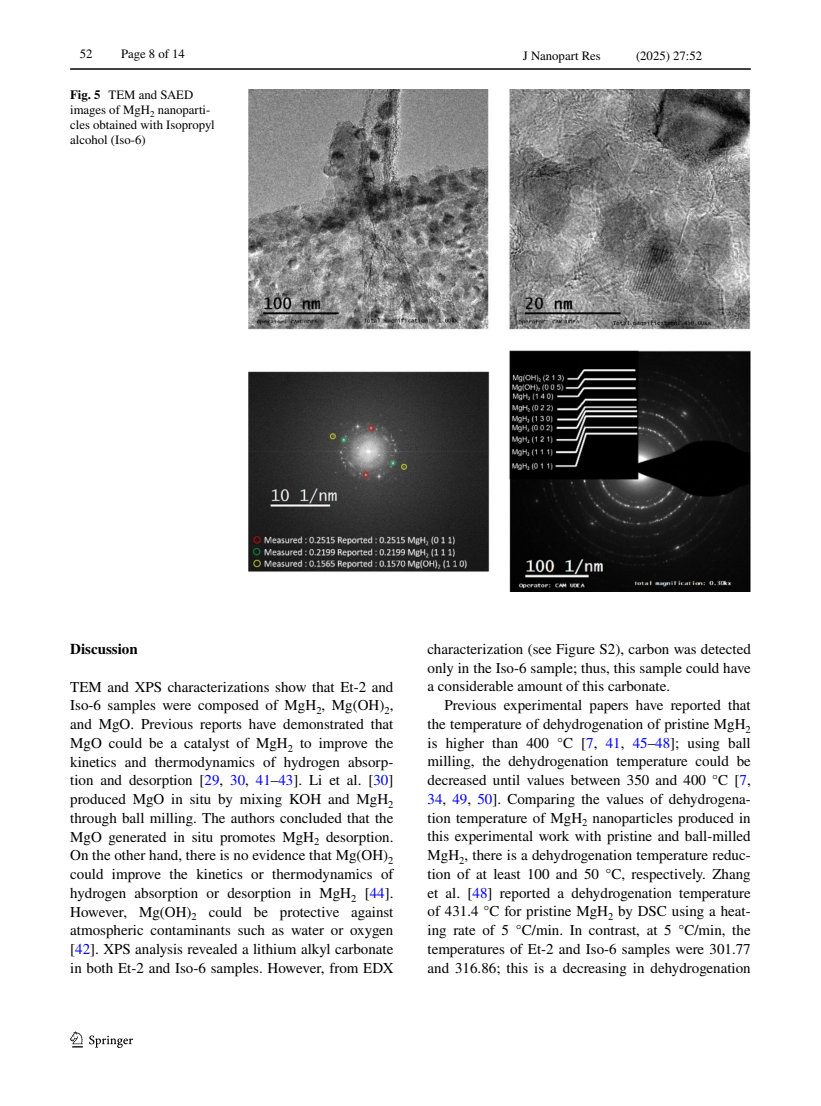
<style>
.page{position:relative;width:821px;height:1106px;background:#fff}
.page>*{position:absolute;margin:0;border:0;box-sizing:border-box;transform-origin:0 0}
.t1{font:15px/18.8px "STIX";color:#000;text-align:justify}
.t2{font:700 15px "STIX";color:#000}
.t3{font:12.75px/15px "STIX";color:#000}
.s1{font-weight:700}
.s2{color:#00f}
</style>
<div class="page">
<hr style="left:70px;top:68px;width:680px;height:2px;background:#000">
<svg style="left:70px;top:1031px;width:13px;height:16px"></svg>
<svg style="left:89px;top:1035px;width:44px;height:13px"></svg>
<img style="left:249px;top:89px;width:501px;height:502px">
<p class="t3" style="left:80px;top:47px;width:14px">52</p>
<p class="t3" style="left:121px;top:47px;width:65px">Page 8 of 14</p>
<p class="t3" style="left:523px;top:49px;width:79px">J Nanopart Res</p>
<p class="t3" style="left:636px;top:49px;width:68px">(2025) 27:52</p>
<p class="t3" style="left:70px;top:88px;width:146px"><span class="s1">Fig. 5</span> TEM and SAED images of MgH<sub>2</sub> nanoparti&shy;cles obtained with Isopropyl alcohol (Iso-6)</p>
<p class="t2" style="left:70px;top:640px;width:69px">Discussion</p>
<p class="t1" style="left:70px;top:678px;width:325px">TEM and XPS characterizations show that Et-2 and Iso-6 samples were composed of MgH<sub>2</sub>, Mg(OH)<sub>2</sub>, and MgO. Previous reports have demonstrated that MgO could be a catalyst of MgH<sub>2</sub> to improve the kinetics and thermodynamics of hydrogen absorp&shy;tion and desorption [<span class="s2">29</span>, <span class="s2">30</span>, <span class="s2">41</span>–<span class="s2">43</span>]. Li et al. [<span class="s2">30</span>] produced MgO in situ by mixing KOH and MgH<sub>2 </sub>through ball milling. The authors concluded that the MgO generated in situ promotes MgH<sub>2</sub> desorption.<br>On the other hand, there is no evidence that Mg(OH)<sub>2 </sub>could improve the kinetics or thermodynamics of hydrogen absorption or desorption in MgH<sub>2</sub> [<span class="s2">44</span>].<br>However, Mg(OH)<sub>2</sub> could be protective against atmospheric contaminants such as water or oxygen [<span class="s2">42</span>]. XPS analysis revealed a lithium alkyl carbonate in both Et-2 and Iso-6 samples. However, from EDX</p>
<p class="t1" style="left:427px;top:640px;width:325px">characterization (see Figure S2), carbon was detected only in the Iso-6 sample; thus, this sample could have a considerable amount of this carbonate.</p>
<p class="t1" style="left:427px;top:696px;width:325px;text-indent:17px">Previous experimental papers have reported that the temperature of dehydrogenation of pristine MgH<sub>2 </sub>is higher than 400 °C [<span class="s2">7</span>, <span class="s2">41</span>, <span class="s2">45</span>–<span class="s2">48</span>]; using ball milling, the dehydrogenation temperature could be decreased until values between 350 and 400 °C [<span class="s2">7</span>, <span class="s2">34</span>, <span class="s2">49</span>, <span class="s2">50</span>]. Comparing the values of dehydrogena&shy;tion temperature of MgH<sub>2</sub> nanoparticles produced in this experimental work with pristine and ball-milled MgH<sub>2</sub>, there is a dehydrogenation temperature reduc&shy;tion of at least 100 and 50 °C, respectively. Zhang et al. [<span class="s2">48</span>] reported a dehydrogenation temperature of 431.4 °C for pristine MgH<sub>2</sub> by DSC using a heat&shy;ing rate of 5 °C/min. In contrast, at 5 °C/min, the temperatures of Et-2 and Iso-6 samples were 301.77 and 316.86; this is a decreasing in dehydrogenation</p>
</div>
